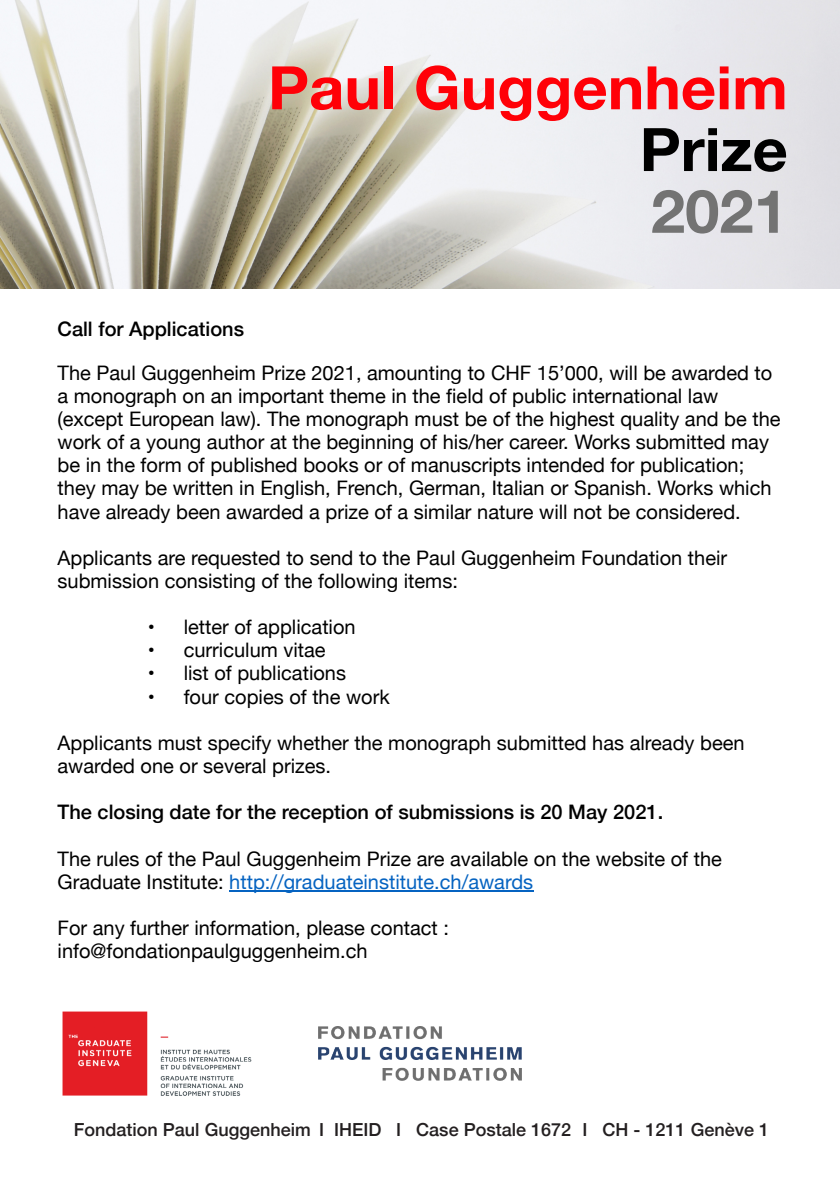
<style>
.page{position:relative;width:840px;height:1191px;background:#fff}
.page>*{position:absolute;margin:0;border:0;box-sizing:border-box;transform-origin:0 0}
.t1{font:700 60px "Helvetica Neue";color:#ff0007}
.t2{font:700 60px "Helvetica Neue";color:#000}
.t3{font:700 60px "Helvetica Neue";color:#737373}
.t4{font:20px/23.2px "Helvetica Neue";color:#000}
.t5{font:500 20px "Helvetica Neue";color:#000}
.t6{font:500 18px "Helvetica Neue";color:#231f20}
.s1{color:#0563c1}
</style>
<div class="page">
<img style="left:0;top:0;width:839px;height:289px">
<hr style="left:229px;top:891px;width:304px;height:1px;background:#0563c1">
<img style="left:62px;top:1011px;width:190px;height:85px">
<img style="left:318px;top:1026px;width:203px;height:55px">
<h1 class="t1" style="left:268px;top:51px;width:521px">Paul Guggenheim</h1>
<h1 class="t2" style="left:639px;top:113px;width:150px">Prize</h1>
<h1 class="t3" style="left:650px;top:174px;width:138px">2021</h1>
<p class="t5" style="left:58px;top:317px;width:188px">Call for Applications</p>
<p class="t4" style="left:58px;top:361px;width:724px">The Paul Guggenheim Prize 2021, amounting to CHF 15’000, will be awarded to a monograph on an important theme in the field of public international law (except European law). The monograph must be of the highest quality and be the work of a young author at the beginning of his/her career. Works submitted may be in the form of published books or of manuscripts intended for publication; they may be written in English, French, German, Italian or Spanish. Works which have already been awarded a prize of a similar nature will not be considered.</p>
<p class="t4" style="left:58px;top:546px;width:670px">Applicants are requested to send to the Paul Guggenheim Foundation their submission consisting of the following items:</p>
<p class="t4" style="left:148px;top:615px;width:209px">• letter of application</p>
<p class="t4" style="left:148px;top:638px;width:179px">• curriculum vitae</p>
<p class="t4" style="left:148px;top:661px;width:200px">• list of publications</p>
<p class="t4" style="left:148px;top:685px;width:243px">• four copies of the work</p>
<p class="t4" style="left:58px;top:731px;width:688px">Applicants must specify whether the monograph submitted has already been awarded one or several prizes.</p>
<p class="t5" style="left:58px;top:800px;width:607px">The closing date for the reception of submissions is 20 May 2021.</p>
<p class="t4" style="left:58px;top:846px;width:665px">The rules of the Paul Guggenheim Prize are available on the website of the<br>Graduate Institute: <span class="s1">http://graduateinstitute.ch/awards</span></p>
<p class="t4" style="left:58px;top:916px;width:393px">For any further information, please contact : info@fondationpaulguggenheim.ch</p>
<p class="t6" style="left:74px;top:1118px;width:696px">Fondation Paul Guggenheim I IHEID I Case Postale 1672 I CH - 1211 Genève 1</p>
</div>
